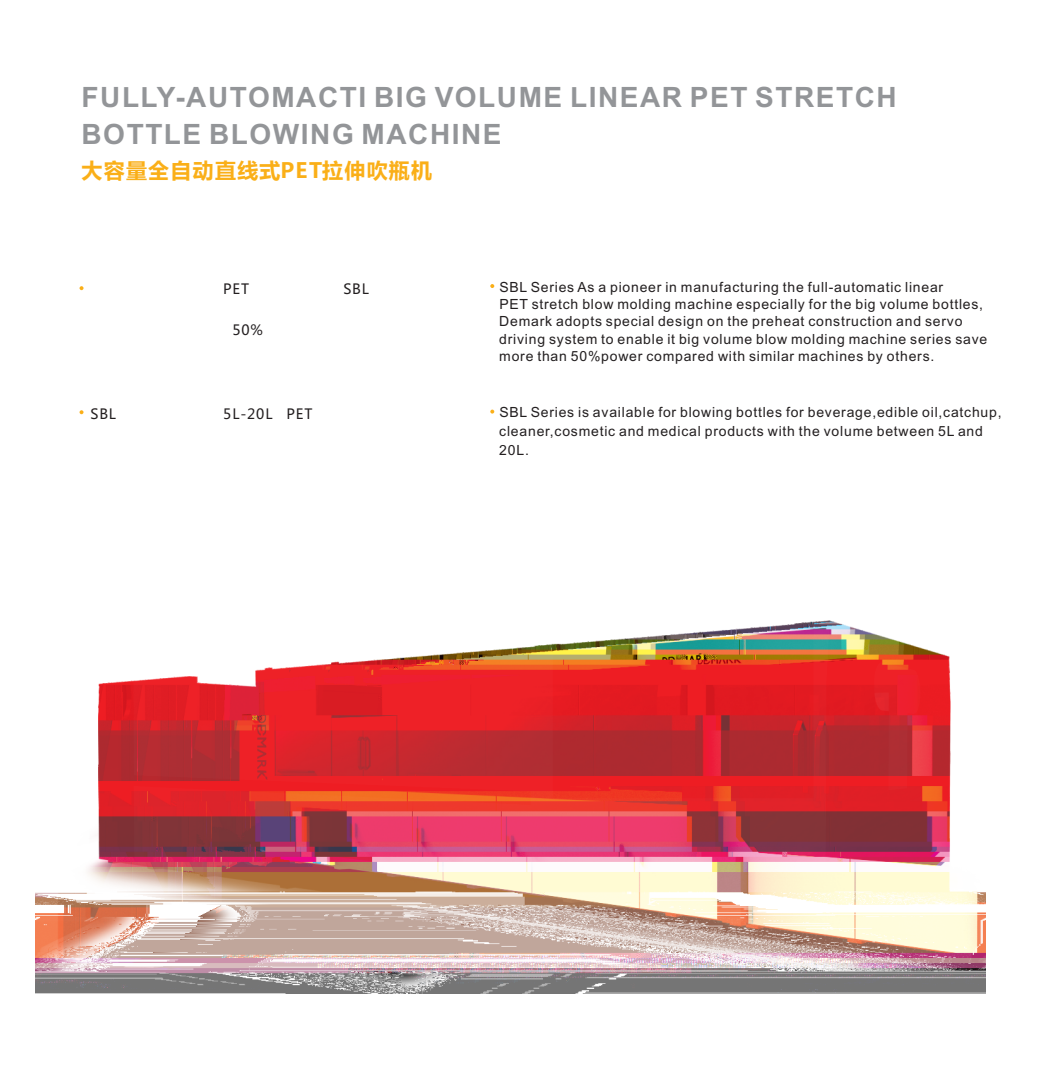
<style>
.page{position:relative;width:1042px;height:1072px;background:#fff}
.page>*{position:absolute;margin:0;border:0;box-sizing:border-box;transform-origin:0 0}
.t1{font:700 28px/37.4px "Arial";letter-spacing:.055em;color:#939598}
.t2{font:700 21px "Microsoft Ya Hei";letter-spacing:.06em;color:#faaf18}
.t3{font:14px/17.2px "Arial";letter-spacing:.055em;color:#231f20}
.t4{font:14px "Microsoft Ya Hei";letter-spacing:.06em;color:#231f20}
</style>
<div class="page">
<svg style="left:80px;top:286px;width:4px;height:4px"></svg>
<img style="left:36px;top:620px;width:949px;height:373px">
<svg style="left:80px;top:410px;width:4px;height:4px"></svg>
<svg style="left:490px;top:284px;width:4px;height:4px"></svg>
<svg style="left:490px;top:409px;width:4px;height:4px"></svg>
<h1 class="t1" style="left:82px;top:81px;width:817px">FULLY-AUTOMACTI BIG VOLUME LINEAR PET STRETCH<br>BOTTLE BLOWING MACHINE</h1>
<h2 class="t2" style="left:82px;top:161px;width:352px">大容量全自动直线式PET拉伸吹瓶机</h2>
<p class="t4" style="left:223px;top:282px;width:27px">PET</p>
<p class="t4" style="left:343px;top:282px;width:27px">SBL</p>
<p class="t4" style="left:232px;top:324px;width:32px">50%</p>
<p class="t4" style="left:90px;top:407px;width:27px">SBL</p>
<p class="t4" style="left:223px;top:407px;width:91px">5L-20L PET</p>
<p class="t3" style="left:499px;top:280px;width:489px">SBL Series As a pioneer in manufacturing the full-automatic linear<br>PET stretch blow molding machine especially for the big volume bottles, Demark adopts special design on the preheat construction and servo driving system to enable it big volume blow molding machine series save more than 50%power compared with similar machines by others.</p>
<p class="t3" style="left:499px;top:404px;width:504px;line-height:18.7px">SBL Series is available for blowing bottles for beverage,edible oil,catchup, cleaner,cosmetic and medical products with the volume between 5L and<br>20L.</p>
</div>
